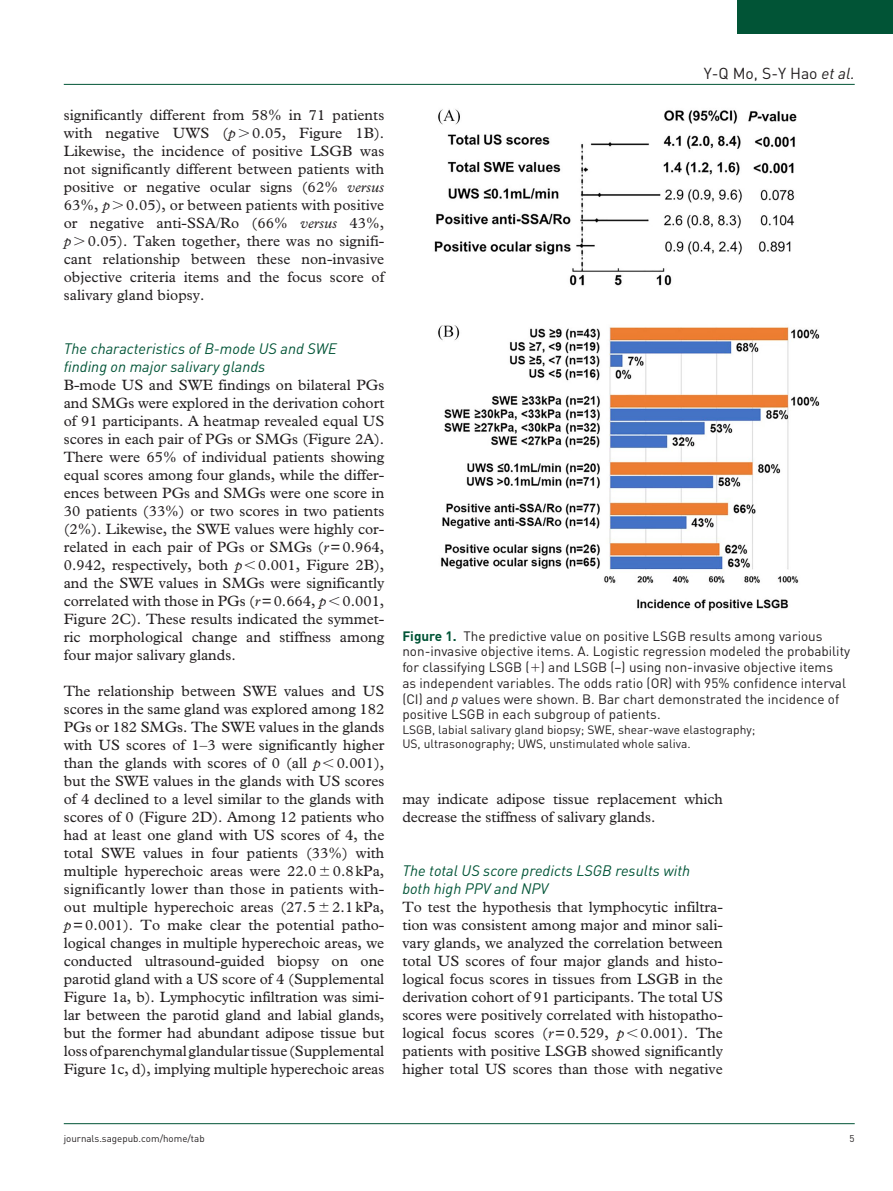
<style>
.page{position:relative;width:893px;height:1191px;background:#fff}
.page>*{position:absolute;margin:0;border:0;box-sizing:border-box;transform-origin:0 0}
.t1{font:15.75px "DIN";color:#231f20}
.t2{font:15px/18px "Plantin Std";color:#231f20;text-align:justify}
.t3{font:italic 15px/18px "DIN";color:#015436}
.t4{font:13.5px/15.8px "DIN";color:#231f20}
.t5{font:12px/14.2px "DIN";color:#231f20}
.t6{font:9.75px "DIN";color:#231f20}
.s1{font-style:italic}
.s2{font-weight:700;color:#015436}
</style>
<div class="page">
<hr style="left:64px;top:84px;width:791px;height:1px;background:#015436">
<hr style="left:64px;top:1123px;width:791px;height:1px;background:#015436">
<div style="left:738px;top:0;width:155px;height:34px;background:#015436"></div>
<img style="left:434px;top:109px;width:386px;height:502px">
<p class="t2" style="left:64px;top:106px;width:322px">significantly different from 58% in 71 patients with negative UWS (<span class="s1">p</span> 0.05, Figure 1B).<br>Likewise, the incidence of positive LSGB was not significantly different between patients with positive or negative ocular signs (62% <span class="s1">versus </span>63%, <span class="s1">p</span> 0.05), or between patients with positive or negative anti-SSA/Ro (66% <span class="s1">versus</span> 43%, <span class="s1">p</span> 0.05). Taken together, there was no signifi&shy;cant relationship between these non-invasive objective criteria items and the focus score of salivary gland biopsy.</p>
<p class="t3" style="left:64px;top:339px;width:274px">The characteristics of B-mode US and SWE finding on major salivary glands</p>
<p class="t2" style="left:64px;top:376px;width:322px">B-mode US and SWE findings on bilateral PGs and SMGs were explored in the derivation cohort of 91 participants. A heatmap revealed equal US scores in each pair of PGs or SMGs (Figure 2A).<br>There were 65% of individual patients showing equal scores among four glands, while the differ&shy;ences between PGs and SMGs were one score in 30 patients (33%) or two scores in two patients (2%). Likewise, the SWE values were highly cor&shy;related in each pair of PGs or SMGs (<span class="s1">r</span>=0.964, 0.942, respectively, both <span class="s1">p</span> 0.001, Figure 2B), and the SWE values in SMGs were significantly correlated with those in PGs (<span class="s1">r</span>=0.664, <span class="s1">p</span> 0.001, Figure 2C). These results indicated the symmet&shy;ric morphological change and stiffness among four major salivary glands.</p>
<p class="t2" style="left:64px;top:682px;width:322px">The relationship between SWE values and US scores in the same gland was explored among 182<br>PGs or 182 SMGs. The SWE values in the glands with US scores of 1–3 were significantly higher than the glands with scores of 0 (all <span class="s1">p</span> 0.001), but the SWE values in the glands with US scores of 4 declined to a level similar to the glands with scores of 0 (Figure 2D). Among 12 patients who had at least one gland with US scores of 4, the total SWE values in four patients (33%) with multiple hyperechoic areas were 22.0 0.8kPa, significantly lower than those in patients with&shy;out multiple hyperechoic areas (27.5 2.1kPa, <span class="s1">p</span>=0.001). To make clear the potential patho&shy;logical changes in multiple hyperechoic areas, we conducted ultrasound-guided biopsy on one parotid gland with a US score of 4 (Supplemental Figure 1a, b). Lymphocytic infiltration was simi&shy;lar between the parotid gland and labial glands, but the former had abundant adipose tissue but loss of parenchymal glandular tissue (Supplemental Figure 1c, d), implying multiple hyperechoic areas</p>
<p class="t1" style="left:704px;top:63px;width:152px">Y-Q Mo, S-Y Hao <span class="s1">et al.</span></p>
<p class="t4" style="left:402px;top:627px;width:449px"><span class="s2">Figure 1.</span> The predictive value on positive LSGB results among various non-invasive objective items. A. Logistic regression modeled the probability for classifying LSGB ( ) and LSGB (−) using non-invasive objective items as independent variables. The odds ratio (OR) with 95% confidence interval (CI) and <span class="s1">p</span> values were shown. B. Bar chart demonstrated the incidence of positive LSGB in each subgroup of patients.</p>
<p class="t5" style="left:402px;top:722px;width:355px">LSGB, labial salivary gland biopsy; SWE, shear-wave elastography;<br>US, ultrasonography; UWS, unstimulated whole saliva.</p>
<p class="t2" style="left:402px;top:790px;width:322px">may indicate adipose tissue replacement which decrease the stiffness of salivary glands.</p>
<p class="t3" style="left:402px;top:861px;width:289px">The total US score predicts LSGB results with both high PPV and NPV</p>
<p class="t2" style="left:402px;top:898px;width:322px">To test the hypothesis that lymphocytic infiltra&shy;tion was consistent among major and minor sali&shy;vary glands, we analyzed the correlation between total US scores of four major glands and histo&shy;logical focus scores in tissues from LSGB in the derivation cohort of 91 participants. The total US scores were positively correlated with histopatho&shy;logical focus scores (<span class="s1">r</span>=0.529, <span class="s1">p</span> 0.001). The patients with positive LSGB showed significantly higher total US scores than those with negative</p>
<p class="t6" style="left:64px;top:1132px;width:142px">journals.sagepub.com/home/tab</p>
<p class="t6" style="left:850px;top:1132px;width:7px">5</p>
</div>
